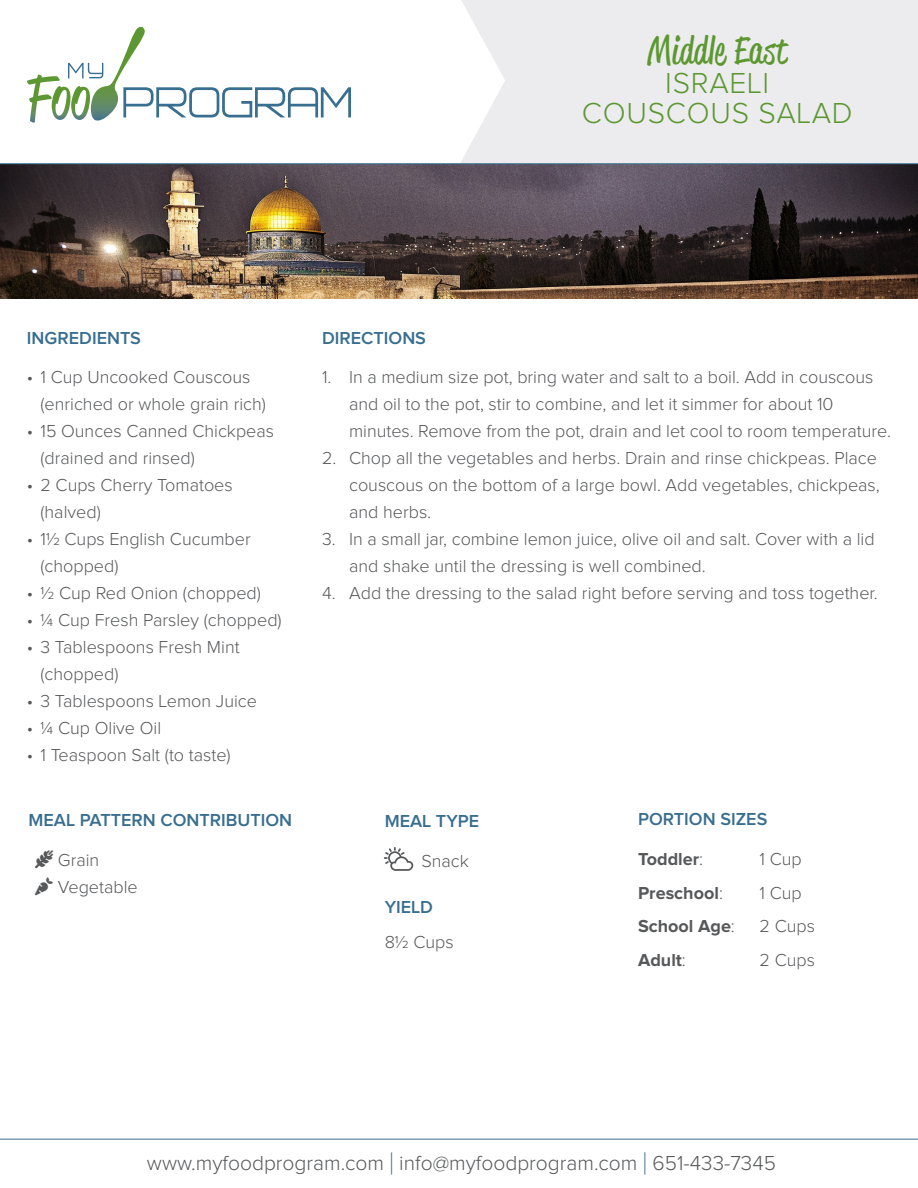
<style>
.page{position:relative;width:918px;height:1188px;background:#fff}
.page>*{position:absolute;margin:0;border:0;box-sizing:border-box;transform-origin:0 0}
.t1{font:37.5px "Reklame Script";letter-spacing:.025em;color:#5c9731}
.t2{font:300 30px "Proxima Nova";letter-spacing:.025em;color:#5c9731}
.t3{font:300 21px "Proxima Nova";color:#57585a}
.t4{font:300 18px/27px "Proxima Nova";color:#57585a}
.t5{font:600 18px "Proxima Nova";color:#386e8f}
.t6{font:700 18px "Proxima Nova";color:#57585a}
.s1{font-weight:300}
.s2{font-size:31.5px;color:#386e8f}
</style>
<div class="page">
<img style="left:0;top:165px;width:918px;height:134px">
<div style="left:0;top:0;width:918px;height:163px;background:#ececee"></div>
<svg style="left:0;top:0;width:505px;height:163px;background:#fdfdfd"></svg>
<svg style="left:27px;top:27px;width:324px;height:97px;background:#e6edea"></svg>
<hr style="left:0;top:163px;width:918px;height:1px;background:#386e8f">
<hr style="left:0;top:1139px;width:918px;height:1px;background:#386e8f">
<svg style="left:384px;top:847px;width:29px;height:24px"></svg>
<p class="t5" style="left:27px;top:330px;width:116px">INGREDIENTS</p>
<p class="t5" style="left:322px;top:330px;width:105px">DIRECTIONS</p>
<p class="t1" style="left:648px;top:25px;width:140px">Middle East</p>
<p class="t2" style="left:665px;top:69px;width:105px">ISRAELI</p>
<p class="t2" style="left:582px;top:99px;width:272px">COUSCOUS SALAD</p>
<p class="t4" style="left:40px;top:365px;width:227px;text-indent:-14px">• 1 Cup Uncooked Couscous (enriched or whole grain rich)</p>
<p class="t4" style="left:40px;top:419px;width:235px;text-indent:-14px">• 15 Ounces Canned Chickpeas (drained and rinsed)</p>
<p class="t4" style="left:40px;top:473px;width:194px;text-indent:-14px">• 2 Cups Cherry Tomatoes (halved)</p>
<p class="t4" style="left:40px;top:527px;width:212px;text-indent:-14px">• 11/2 Cups English Cucumber (chopped)</p>
<p class="t4" style="left:27px;top:581px;width:235px">• 1/2 Cup Red Onion (chopped)</p>
<p class="t4" style="left:27px;top:608px;width:256px">• 1/4 Cup Fresh Parsley (chopped)</p>
<p class="t4" style="left:40px;top:635px;width:201px;text-indent:-14px">• 3 Tablespoons Fresh Mint (chopped)</p>
<p class="t4" style="left:27px;top:689px;width:232px">• 3 Tablespoons Lemon Juice</p>
<p class="t4" style="left:27px;top:716px;width:136px">• 1/4 Cup Olive Oil</p>
<p class="t4" style="left:27px;top:743px;width:205px">• 1 Teaspoon Salt (to taste)</p>
<p class="t4" style="left:349px;top:365px;width:543px;text-indent:-27px">1. In a medium size pot, bring water and salt to a boil. Add in couscous and oil to the pot, stir to combine, and let it simmer for about 10 minutes. Remove from the pot, drain and let cool to room temperature.</p>
<p class="t4" style="left:349px;top:446px;width:532px;text-indent:-27px">2. Chop all the vegetables and herbs. Drain and rinse chickpeas. Place couscous on the bottom of a large bowl. Add vegetables, chickpeas, and herbs.</p>
<p class="t4" style="left:349px;top:527px;width:527px;text-indent:-27px">3. In a small jar, combine lemon juice, olive oil and salt. Cover with a lid and shake until the dressing is well combined.</p>
<p class="t4" style="left:322px;top:581px;width:557px">4. Add the dressing to the salad right before serving and toss together.</p>
<p class="t5" style="left:28px;top:811px;width:265px">MEAL PATTERN CONTRIBUTION</p>
<p class="t5" style="left:385px;top:813px;width:96px">MEAL TYPE</p>
<p class="t5" style="left:638px;top:810px;width:131px">PORTION SIZES</p>
<p class="t4" style="left:58px;top:848px;width:43px">Grain</p>
<p class="t4" style="left:58px;top:875px;width:81px">Vegetable</p>
<p class="t4" style="left:421px;top:848px;width:49px">Snack</p>
<p class="t5" style="left:385px;top:899px;width:50px">YIELD</p>
<p class="t4" style="left:385px;top:929px;width:71px">81/2 Cups</p>
<p class="t6" style="left:638px;top:851px;width:67px">Toddler<span class="s1">:</span></p>
<p class="t4" style="left:760px;top:846px;width:44px">1 Cup</p>
<p class="t6" style="left:638px;top:884px;width:86px">Preschool<span class="s1">:</span></p>
<p class="t4" style="left:760px;top:880px;width:44px">1 Cup</p>
<p class="t6" style="left:638px;top:918px;width:98px">School Age<span class="s1">:</span></p>
<p class="t4" style="left:760px;top:914px;width:57px">2 Cups</p>
<p class="t6" style="left:638px;top:952px;width:49px">Adult<span class="s1">:</span></p>
<p class="t4" style="left:760px;top:947px;width:57px">2 Cups</p>
<p class="t3" style="left:147px;top:1153px;width:631px">www.myfoodprogram.com <span class="s2">|</span> info@myfoodprogram.com <span class="s2">|</span> 651-433-7345</p>
</div>
